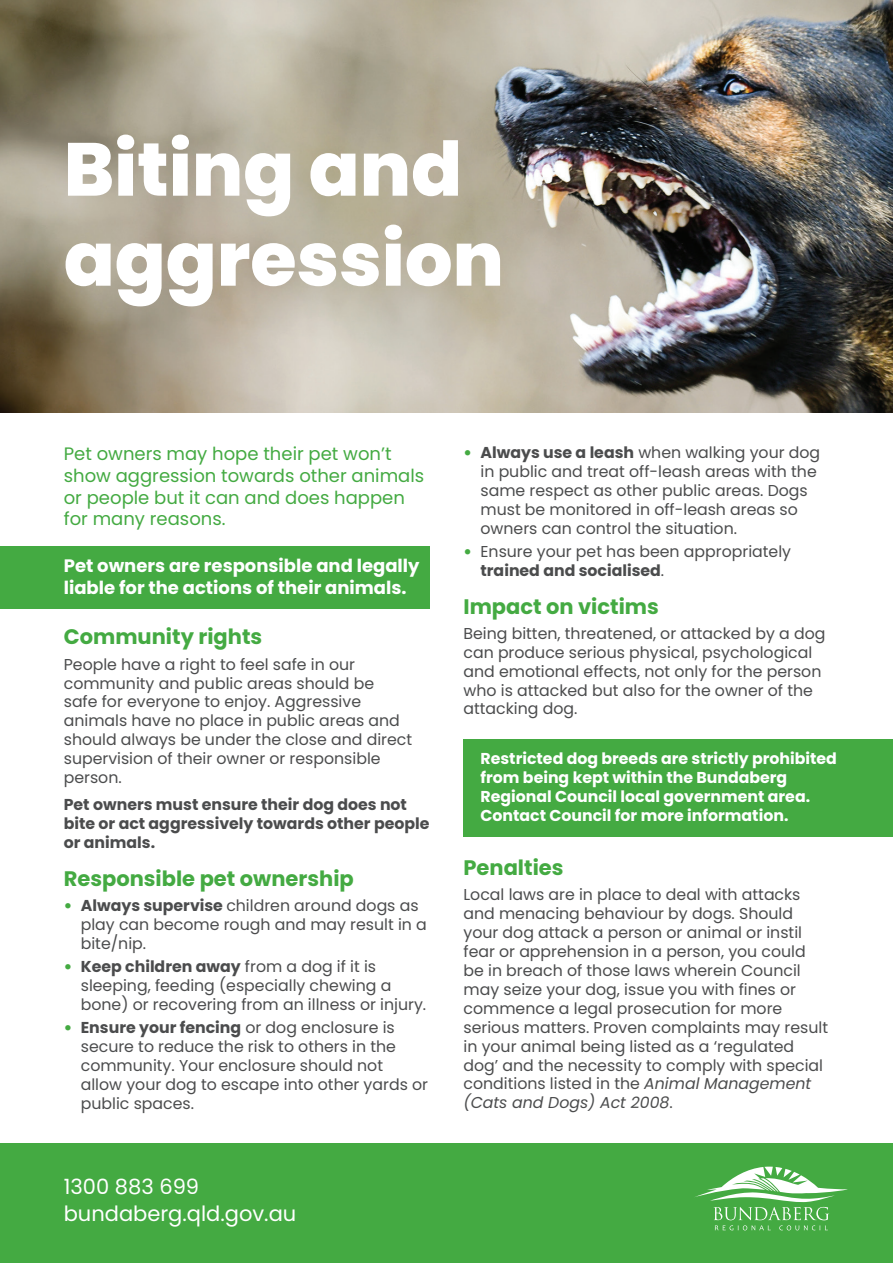
<style>
.page{position:relative;width:893px;height:1263px;background:#fff}
.page>*{position:absolute;margin:0;border:0;box-sizing:border-box;transform-origin:0 0}
.t1{font:800 75px/90px "Poppins";color:#fff}
.t2{font:700 21px "Poppins";color:#44aa42}
.t3{font:21px/27px "Poppins";color:#fff}
.t4{font:18px/21.6px "Poppins";color:#44aa42}
.t5{font:700 18px/21.6px "Poppins";color:#fff}
.t6{font:15.75px/18.9px "Poppins";color:#4b4c4d}
.t7{font:700 15.75px/18.9px "Poppins";color:#fff}
.t8{font:700 15.75px/18.9px "Poppins";color:#4b4c4d}
.s1{font-weight:900;color:#44aa42}
.s2{font-weight:700}
.s3{font-style:italic}
</style>
<div class="page">
<div style="left:463px;top:739px;width:430px;height:98px;background:#44aa42"></div>
<div style="left:0;top:546px;width:429px;height:63px;background:#44aa42"></div>
<img style="left:0;top:0;width:893px;height:412px">
<div style="left:0;top:1143px;width:893px;height:120px;background:#44aa42"></div>
<svg style="left:695px;top:1166px;width:153px;height:64px"></svg>
<h1 class="t1" style="left:64px;top:125px;width:442px">Biting and aggression</h1>
<p class="t4" style="left:64px;top:443px;width:362px">Pet owners may hope their pet won’t show aggression towards other animals or people but it can and does happen for many reasons.</p>
<p class="t5" style="left:64px;top:555px;width:357px">Pet owners are responsible and legally liable for the actions of their animals.</p>
<h2 class="t2" style="left:64px;top:625px;width:200px">Community rights</h2>
<p class="t6" style="left:64px;top:655px;width:350px">People have a right to feel safe in our community and public areas should be<br>safe for everyone to enjoy. Aggressive animals have no place in public areas and should always be under the close and direct supervision of their owner or responsible person.</p>
<p class="t8" style="left:64px;top:795px;width:367px">Pet owners must ensure their dog does not bite or act aggressively towards other people or animals.</p>
<h2 class="t2" style="left:64px;top:866px;width:292px">Responsible pet ownership</h2>
<p class="t6" style="left:81px;top:896px;width:348px;text-indent:-17px"><span class="s1">•</span> <span class="s2">Always supervise</span> children around dogs as play can become rough and may result in a bite/nip.</p>
<p class="t6" style="left:81px;top:957px;width:347px;text-indent:-17px"><span class="s1">•</span> <span class="s2">Keep children away</span> from a dog if it is sleeping, feeding (especially chewing a bone) or recovering from an illness or injury.</p>
<p class="t6" style="left:81px;top:1018px;width:349px;text-indent:-17px"><span class="s1">•</span> <span class="s2">Ensure your fencing</span> or dog enclosure is secure to reduce the risk to others in the community. Your enclosure should not allow your dog to escape into other yards or public spaces.</p>
<h2 class="t3" style="left:64px;top:1173px;width:234px">1300 883 699 bundaberg.qld.gov.au</h2>
<p class="t6" style="left:480px;top:443px;width:341px;text-indent:-17px"><span class="s1">•</span> <span class="s2">Always use a leash</span> when walking your dog in public and treat off-leash areas with the same respect as other public areas. Dogs must be monitored in off-leash areas so owners can control the situation.</p>
<p class="t6" style="left:480px;top:542px;width:312px;text-indent:-17px"><span class="s1">•</span> Ensure your pet has been appropriately <span class="s2">trained and socialised</span>.</p>
<h2 class="t2" style="left:463px;top:594px;width:197px">Impact on victims</h2>
<p class="t6" style="left:463px;top:624px;width:363px">Being bitten, threatened, or attacked by a dog can produce serious physical, psychological and emotional effects, not only for the person who is attacked but also for the owner of the attacking dog.</p>
<p class="t7" style="left:480px;top:749px;width:358px">Restricted dog breeds are strictly prohibited from being kept within the Bundaberg Regional Council local government area.<br>Contact Council for more information.</p>
<h2 class="t2" style="left:463px;top:855px;width:102px">Penalties</h2>
<p class="t6" style="left:463px;top:885px;width:366px">Local laws are in place to deal with attacks and menacing behaviour by dogs. Should your dog attack a person or animal or instil fear or apprehension in a person, you could be in breach of those laws wherein Council may seize your dog, issue you with fines or commence a legal prosecution for more serious matters. Proven complaints may result in your animal being listed as a ‘regulated dog’ and the necessity to comply with special conditions listed in the <span class="s3">Animal Management (Cats and Dogs) Act 2008</span>.</p>
</div>
